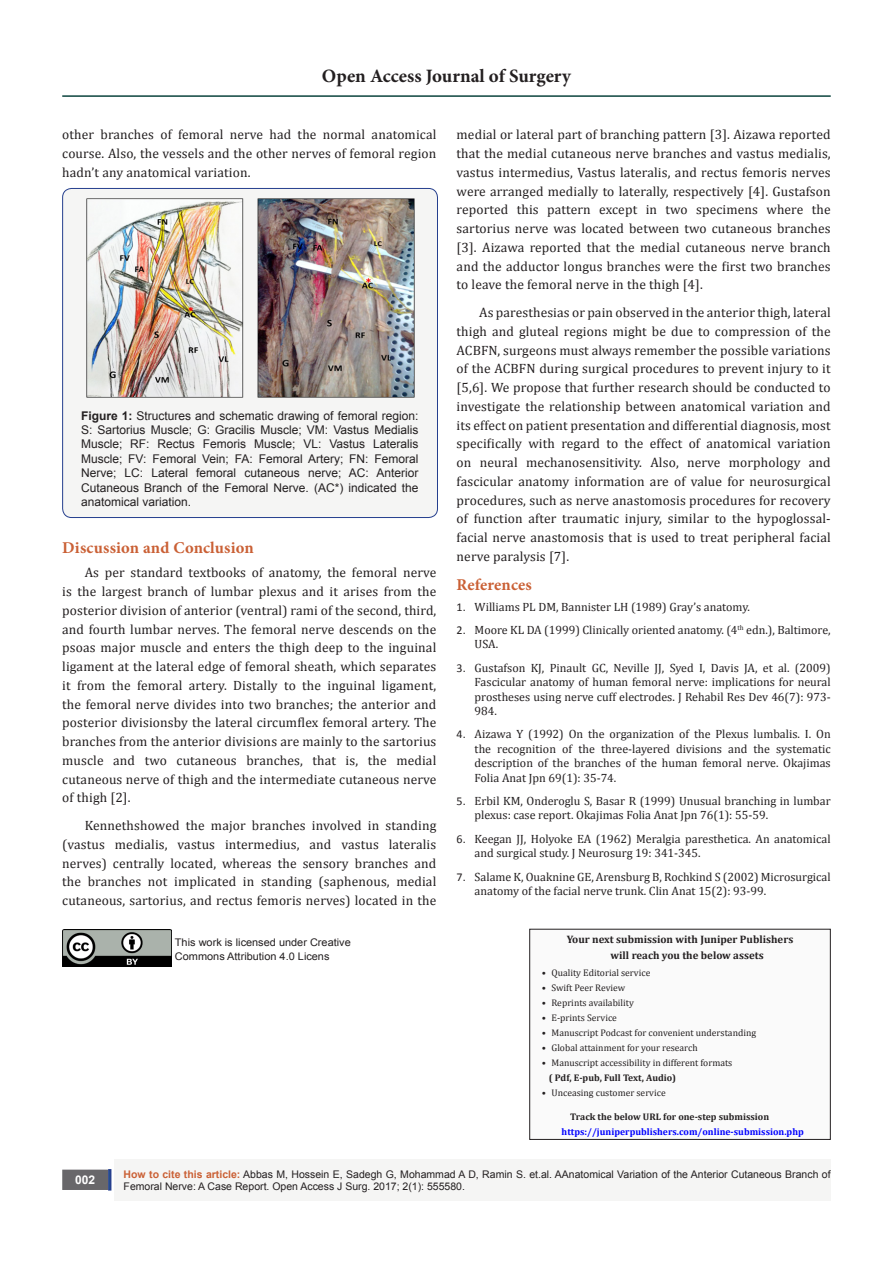
<style>
.page{position:relative;width:893px;height:1263px;background:#fff}
.page>*{position:absolute;margin:0;border:0;box-sizing:border-box;transform-origin:0 0}
.t1{font:700 18.9px "Minion Pro";color:#231f20}
.t2{font:700 16.5px "Minion Pro";letter-spacing:.01em;color:#ca6035}
.t3{font:13.5px/18.8px "Cambria";letter-spacing:.01em;color:#231f20;text-align:justify}
.t4{font:12px/14.4px "Cambria";color:#231f20}
.t5{font:12px/14.4px "Arial";color:#231f20;text-align:justify}
.t6{font:700 12px "Arial";color:#fff}
.t7{font:700 10.8px "Cambria";color:#231f20}
.t8{font:10.5px/12.6px "Arial";color:#231f20}
.t9{font:10.5px "Arial";color:#231f20;scale:1.04 1}
.t10{font:9.6px "Cambria";color:#231f20}
.t11{font:700 9.6px "Cambria";color:#231f20}
.t12{font:700 9.6px "Cambria";color:#00f}
.s1{font-weight:700}
.s2{font-family:"Calibri"}
.s3{font-weight:700;color:#ca6035}
</style>
<div class="page">
<div style="left:115px;top:1160px;width:716px;height:41px;background:#f5f5f4"></div>
<div style="left:63px;top:1170px;width:44px;height:19px;background:#68676a"></div>
<div style="left:62px;top:1169px;width:46px;height:21px;border:2px solid #68676a"></div>
<div style="left:108px;top:1169px;width:3px;height:21px;background:#1c6d90;border:2px solid #253f8e"></div>
<hr style="left:62px;top:95px;width:769px;height:2px;background:#0b443d">
<div style="left:63px;top:188px;width:374px;height:329px;background:#f5f5f4;border-radius:9px"></div>
<div style="left:62px;top:188px;width:376px;height:330px;border:1px solid #253f8e;border-radius:9px"></div>
<img style="left:87px;top:199px;width:327px;height:198px">
<div style="left:530px;top:929px;width:300px;height:210px;background:#fafafa"></div>
<img style="left:62px;top:930px;width:110px;height:37px">
<h1 class="t1" style="left:322px;top:63px;width:250px">Open Access Journal of Surgery</h1>
<p class="t3" style="left:62px;top:125px;width:376px">other branches of femoral nerve had the normal anatomical course. Also, the vessels and the other nerves of femoral region hadn’t any anatomical variation.</p>
<p class="t5" style="left:81px;top:408px;width:339px"><span class="s1">Figure 1:</span> Structures and schematic drawing of femoral region:<br>S: Sartorius Muscle; G: Gracilis Muscle; VM: Vastus Medialis Muscle; RF: Rectus Femoris Muscle; VL: Vastus Lateralis Muscle; FV: Femoral Vein; FA: Femoral Artery; FN: Femoral Nerve; LC: Lateral femoral cutaneous nerve; AC: Anterior Cutaneous Branch of the Femoral Nerve. (AC*) indicated the anatomical variation.</p>
<p class="t2" style="left:62px;top:536px;width:193px">Discussion and Conclusion</p>
<p class="t3" style="left:62px;top:563px;width:376px;text-indent:22px">As per standard textbooks of anatomy, the femoral nerve is the largest branch of lumbar plexus and it arises from the posterior division of anterior (ventral) rami of the second, third, and fourth lumbar nerves. The femoral nerve descends on the psoas major muscle and enters the thigh deep to the inguinal ligament at the lateral edge of femoral sheath, which separates it from the femoral artery. Distally to the inguinal ligament, the femoral nerve divides into two branches; the anterior and posterior divisionsby the lateral circumflex femoral artery. The branches from the anterior divisions are mainly to the sartorius muscle and two cutaneous branches, that is, the medial cutaneous nerve of thigh and the intermediate cutaneous nerve of thigh [2].</p>
<p class="t3" style="left:62px;top:816px;width:376px;text-indent:22px">Kennethshowed the major branches involved in standing (vastus medialis, vastus intermedius, and vastus lateralis nerves) centrally located, whereas the sensory branches and the branches not implicated in standing (saphenous, medial cutaneous, sartorius, and rectus femoris nerves) located in the</p>
<p class="t9" style="left:175px;top:936px;width:171px">This work is licensed under Creative</p>
<p class="t9" style="left:175px;top:949px;width:150px">Commons Attribution 4.0 Licens</p>
<p class="t3" style="left:457px;top:125px;width:376px">medial or lateral part of branching pattern [3]. Aizawa reported that the medial cutaneous nerve branches and vastus medialis, vastus intermedius, Vastus lateralis, and rectus femoris nerves were arranged medially to laterally, respectively [4]. Gustafson reported this pattern except in two specimens where the sartorius nerve was located between two cutaneous branches [3]. Aizawa reported that the medial cutaneous nerve branch and the adductor longus branches were the first two branches to leave the femoral nerve in the thigh [4].</p>
<p class="t3" style="left:457px;top:303px;width:376px;text-indent:22px">As paresthesias or pain observed in the anterior thigh, lateral thigh and gluteal regions might be due to compression of the ACBFN, surgeons must always remember the possible variations of the ACBFN during surgical procedures to prevent injury to it [5,6]. We propose that further research should be conducted to investigate the relationship between anatomical variation and its effect on patient presentation and differential diagnosis, most specifically with regard to the effect of anatomical variation on neural mechanosensitivity. Also, nerve morphology and fascicular anatomy information are of value for neurosurgical procedures, such as nerve anastomosis procedures for recovery of function after traumatic injury, similar to the hypoglossal&shy;facial nerve anastomosis that is used to treat peripheral facial nerve paralysis [7].</p>
<p class="t2" style="left:457px;top:573px;width:77px">References</p>
<p class="t4" style="left:457px;top:599px;width:295px"><span class="s2">1.</span> Williams PL DM, Bannister LH (1989) Gray’s anatomy.</p>
<p class="t4" style="left:475px;top:623px;width:358px;text-indent:-18px"><span class="s2">2.</span> Moore KL DA (1999) Clinically oriented anatomy. (4<sup>th</sup> edn.), Baltimore,<br>USA.</p>
<p class="t4" style="left:475px;top:660px;width:358px;text-align:justify;text-indent:-18px"><span class="s2">3.</span> Gustafson KJ, Pinault GC, Neville JJ, Syed I, Davis JA, et al. (2009)<br>Fascicular anatomy of human femoral nerve: implications for neural prostheses using nerve cuff electrodes. J Rehabil Res Dev 46(7): 973- 984.</p>
<p class="t4" style="left:475px;top:727px;width:358px;text-align:justify;text-indent:-18px"><span class="s2">4.</span> Aizawa Y (1992) On the organization of the Plexus lumbalis. I. On the recognition of the three-layered divisions and the systematic description of the branches of the human femoral nerve. Okajimas Folia Anat Jpn 69(1): 35-74.</p>
<p class="t4" style="left:475px;top:794px;width:358px;text-indent:-18px"><span class="s2">5.</span> Erbil KM, Onderoglu S, Basar R (1999) Unusual branching in lumbar plexus: case report. Okajimas Folia Anat Jpn 76(1): 55-59.</p>
<p class="t4" style="left:475px;top:831px;width:358px;text-indent:-18px"><span class="s2">6.</span> Keegan JJ, Holyoke EA (1962) Meralgia paresthetica. An anatomical and surgical study. J Neurosurg 19: 341-345.</p>
<p class="t4" style="left:475px;top:869px;width:358px;text-indent:-18px"><span class="s2">7.</span> Salame K, Ouaknine GE, Arensburg B, Rochkind S (2002) Microsurgical anatomy of the facial nerve trunk. Clin Anat 15(2): 93-99.</p>
<p class="t7" style="left:567px;top:931px;width:228px">Your next submission with Juniper Publishers</p>
<p class="t7" style="left:611px;top:947px;width:155px">will reach you the below assets</p>
<p class="t10" style="left:542px;top:967px;width:110px">• Quality Editorial service</p>
<p class="t10" style="left:542px;top:982px;width:85px">• Swift Peer Review</p>
<p class="t10" style="left:542px;top:997px;width:94px">• Reprints availability</p>
<p class="t10" style="left:542px;top:1012px;width:77px">• E-prints Service</p>
<p class="t10" style="left:542px;top:1027px;width:216px">• Manuscript Podcast for convenient understanding</p>
<p class="t10" style="left:542px;top:1042px;width:157px">• Global attainment for your research</p>
<p class="t10" style="left:542px;top:1057px;width:192px">• Manuscript accessibility in different formats</p>
<p class="t11" style="left:549px;top:1071px;width:129px">( Pdf, E-pub, Full Text, Audio)</p>
<p class="t10" style="left:542px;top:1087px;width:125px">• Unceasing customer service</p>
<p class="t11" style="left:570px;top:1110px;width:201px">Track the below URL for one-step submission</p>
<p class="t12" style="left:562px;top:1125px;width:244px">https://juniperpublishers.com/online-submission.php</p>
<p class="t6" style="left:75px;top:1172px;width:22px">002</p>
<p class="t8" style="left:124px;top:1168px;width:709px"><span class="s3">How to cite this article:</span> Abbas M, Hossein E, Sadegh G, Mohammad A D, Ramin S. et.al. AAnatomical Variation of the Anterior Cutaneous Branch of<br>Femoral Nerve: A Case Report. Open Access J Surg. 2017; 2(1): 555580.</p>
</div>
